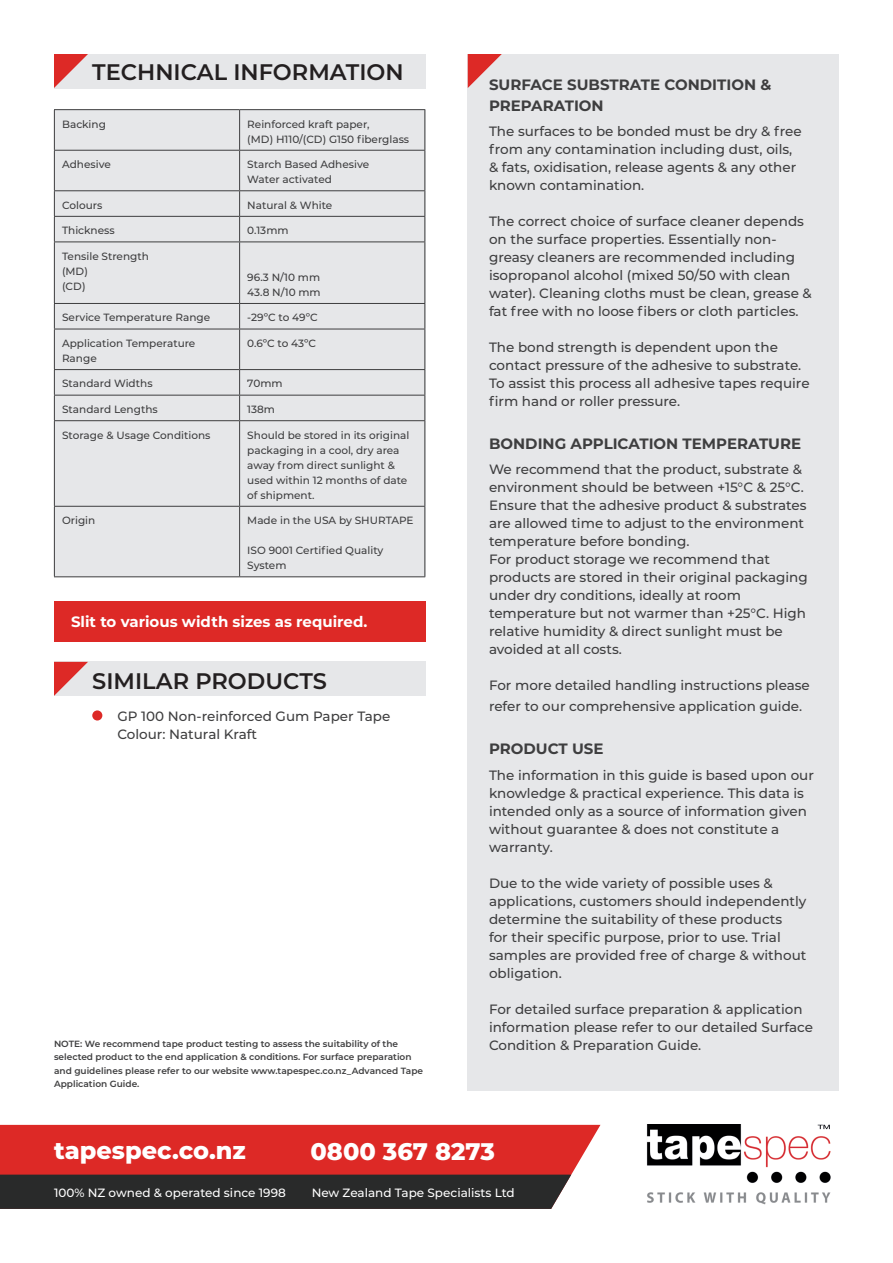
<style>
.page{position:relative;width:893px;height:1263px;background:#fff}
.page>*{position:absolute;margin:0;border:0;box-sizing:border-box;transform-origin:0 0}
.t1{font:800 24px "Montserrat";color:#fff}
.t2{font:600 22.5px "Montserrat";color:#231f20}
.t3{font:700 15px "Montserrat";color:#3e3e3f}
.t4{font:700 15px "Montserrat";color:#fff}
.t5{font:500 13.5px/18px "Montserrat";color:#3e3e3f}
.t6{font:500 12px "Montserrat";color:#fff}
.t7{font:500 10.5px/15px "Montserrat";color:#3e3e3f}
.t8{font:600 9px/13.5px "Montserrat";color:#3e3e3f}
</style>
<div class="page">
<div style="left:54px;top:54px;width:371px;height:34px;background:#e6e7e9"></div>
<svg style="left:54px;top:54px;width:34px;height:34px"></svg>
<img style="left:647px;top:1125px;width:184px;height:80px">
<div style="left:55px;top:110px;width:369px;height:466px;background:#e6e7e9"></div>
<hr style="left:54px;top:109px;width:186px;height:1px;background:#3e3e3f">
<hr style="left:54px;top:110px;width:1px;height:40px;background:#3e3e3f">
<hr style="left:240px;top:109px;width:185px;height:1px;background:#3e3e3f">
<hr style="left:239px;top:110px;width:1px;height:40px;background:#3e3e3f">
<hr style="left:424px;top:110px;width:1px;height:40px;background:#3e3e3f">
<hr style="left:54px;top:150px;width:186px;height:1px;background:#3e3e3f">
<hr style="left:54px;top:151px;width:1px;height:39px;background:#3e3e3f">
<hr style="left:240px;top:150px;width:185px;height:1px;background:#3e3e3f">
<hr style="left:239px;top:151px;width:1px;height:39px;background:#3e3e3f">
<hr style="left:424px;top:151px;width:1px;height:39px;background:#3e3e3f">
<hr style="left:54px;top:190px;width:186px;height:1px;background:#3e3e3f">
<hr style="left:240px;top:190px;width:185px;height:1px;background:#3e3e3f">
<hr style="left:54px;top:216px;width:186px;height:1px;background:#3e3e3f">
<svg style="left:54px;top:191px;width:1px;height:50px"></svg>
<hr style="left:240px;top:216px;width:185px;height:1px;background:#3e3e3f">
<svg style="left:239px;top:191px;width:1px;height:50px"></svg>
<svg style="left:424px;top:191px;width:1px;height:50px"></svg>
<hr style="left:54px;top:241px;width:186px;height:1px;background:#3e3e3f">
<hr style="left:54px;top:242px;width:1px;height:61px;background:#3e3e3f">
<hr style="left:240px;top:241px;width:185px;height:1px;background:#3e3e3f">
<hr style="left:239px;top:242px;width:1px;height:61px;background:#3e3e3f">
<hr style="left:424px;top:242px;width:1px;height:61px;background:#3e3e3f">
<hr style="left:54px;top:303px;width:186px;height:1px;background:#3e3e3f">
<svg style="left:54px;top:304px;width:1px;height:25px"></svg>
<hr style="left:240px;top:303px;width:185px;height:1px;background:#3e3e3f">
<svg style="left:239px;top:304px;width:1px;height:25px"></svg>
<svg style="left:424px;top:304px;width:1px;height:25px"></svg>
<hr style="left:54px;top:329px;width:186px;height:1px;background:#3e3e3f">
<hr style="left:54px;top:329px;width:1px;height:40px;background:#3e3e3f">
<hr style="left:240px;top:329px;width:185px;height:1px;background:#3e3e3f">
<hr style="left:239px;top:329px;width:1px;height:40px;background:#3e3e3f">
<hr style="left:424px;top:329px;width:1px;height:40px;background:#3e3e3f">
<hr style="left:54px;top:369px;width:186px;height:1px;background:#3e3e3f">
<hr style="left:240px;top:369px;width:185px;height:1px;background:#3e3e3f">
<hr style="left:54px;top:395px;width:186px;height:1px;background:#3e3e3f">
<svg style="left:54px;top:370px;width:1px;height:50px"></svg>
<hr style="left:240px;top:395px;width:185px;height:1px;background:#3e3e3f">
<svg style="left:239px;top:370px;width:1px;height:50px"></svg>
<svg style="left:424px;top:370px;width:1px;height:50px"></svg>
<hr style="left:54px;top:420px;width:186px;height:1px;background:#3e3e3f">
<hr style="left:54px;top:421px;width:1px;height:85px;background:#3e3e3f">
<hr style="left:240px;top:420px;width:185px;height:1px;background:#3e3e3f">
<hr style="left:239px;top:421px;width:1px;height:85px;background:#3e3e3f">
<hr style="left:424px;top:421px;width:1px;height:85px;background:#3e3e3f">
<hr style="left:54px;top:506px;width:186px;height:1px;background:#3e3e3f">
<hr style="left:54px;top:507px;width:1px;height:69px;background:#3e3e3f">
<hr style="left:240px;top:506px;width:185px;height:1px;background:#3e3e3f">
<hr style="left:239px;top:507px;width:1px;height:69px;background:#3e3e3f">
<hr style="left:424px;top:507px;width:1px;height:69px;background:#3e3e3f">
<hr style="left:54px;top:576px;width:186px;height:1px;background:#3e3e3f">
<hr style="left:240px;top:576px;width:185px;height:1px;background:#3e3e3f">
<div style="left:468px;top:54px;width:371px;height:1037px;background:#e6e7e9"></div>
<svg style="left:468px;top:54px;width:34px;height:34px"></svg>
<div style="left:0;top:1125px;width:600px;height:50px;background:#dd2926"></div>
<svg style="left:0;top:1174px;width:571px;height:35px;background:#302d2d"></svg>
<div style="left:54px;top:601px;width:371px;height:40px;background:#dd2926"></div>
<div style="left:54px;top:662px;width:371px;height:34px;background:#e6e7e9"></div>
<svg style="left:54px;top:662px;width:34px;height:34px"></svg>
<div style="left:92px;top:710px;width:10px;height:10px;background:#dd2926;border-radius:50%"></div>
<p class="t2" style="left:92px;top:56px;width:313px">TECHNICAL INFORMATION</p>
<p class="t7" style="left:62px;top:116px;width:45px">Backing</p>
<p class="t7" style="left:247px;top:116px;width:124px">Reinforced kraft paper,</p>
<p class="t7" style="left:247px;top:131px;width:163px">(MD) H110/(CD) G150 fiberglass</p>
<p class="t7" style="left:62px;top:156px;width:50px">Adhesive</p>
<p class="t7" style="left:247px;top:156px;width:123px">Starch Based Adhesive</p>
<p class="t7" style="left:247px;top:171px;width:86px">Water activated</p>
<p class="t7" style="left:62px;top:197px;width:42px">Colours</p>
<p class="t7" style="left:247px;top:197px;width:87px">Natural &amp; White</p>
<p class="t7" style="left:62px;top:223px;width:54px">Thickness</p>
<p class="t7" style="left:247px;top:223px;width:43px">0.13mm</p>
<p class="t7" style="left:62px;top:248px;width:88px">Tensile Strength</p>
<p class="t7" style="left:62px;top:263px;width:27px">(MD)</p>
<p class="t7" style="left:62px;top:278px;width:25px">(CD)</p>
<p class="t7" style="left:247px;top:269px;width:74px">96.3 N/10 mm</p>
<p class="t7" style="left:247px;top:284px;width:75px">43.8 N/10 mm</p>
<p class="t7" style="left:62px;top:310px;width:150px">Service Temperature Range</p>
<p class="t7" style="left:247px;top:310px;width:72px">-29ºC to 49ºC</p>
<p class="t7" style="left:62px;top:335px;width:135px">Application Temperature<br>Range</p>
<p class="t7" style="left:247px;top:335px;width:70px">0.6ºC to 43ºC</p>
<p class="t7" style="left:62px;top:376px;width:92px">Standard Widths</p>
<p class="t7" style="left:247px;top:376px;width:37px">70mm</p>
<p class="t7" style="left:62px;top:401px;width:97px">Standard Lengths</p>
<p class="t7" style="left:247px;top:401px;width:29px">138m</p>
<p class="t7" style="left:62px;top:427px;width:150px">Storage &amp; Usage Conditions</p>
<p class="t7" style="left:247px;top:427px;width:164px">Should be stored in its original packaging in a cool, dry area away from direct sunlight &amp; used within 12 months of date of shipment.</p>
<p class="t7" style="left:62px;top:512px;width:35px">Origin</p>
<p class="t7" style="left:247px;top:512px;width:168px">Made in the USA by SHURTAPE</p>
<p class="t7" style="left:247px;top:542px;width:138px">ISO 9001 Certified Quality<br>System</p>
<p class="t4" style="left:71px;top:610px;width:298px">Slit to various width sizes as required.</p>
<p class="t2" style="left:92px;top:665px;width:236px">SIMILAR PRODUCTS</p>
<p class="t5" style="left:117px;top:707px;width:275px">GP 100 Non-reinforced Gum Paper Tape</p>
<p class="t5" style="left:117px;top:725px;width:141px">Colour: Natural Kraft</p>
<p class="t8" style="left:54px;top:1036px;width:371px">NOTE: We recommend tape product testing to assess the suitability of the selected product to the end application &amp; conditions. For surface preparation and guidelines please refer to our website www.tapespec.co.nz_Advanced Tape Application Guide.</p>
<p class="t3" style="left:489px;top:74px;width:284px">SURFACE SUBSTRATE CONDITION &amp;</p>
<p class="t3" style="left:489px;top:95px;width:116px">PREPARATION</p>
<p class="t5" style="left:489px;top:122px;width:314px">The surfaces to be bonded must be dry &amp; free from any contamination including dust, oils, &amp; fats, oxidisation, release agents &amp; any other known contamination.</p>
<p class="t5" style="left:489px;top:212px;width:324px">The correct choice of surface cleaner depends on the surface properties. Essentially non&shy;greasy cleaners are recommended including isopropanol alcohol (mixed 50/50 with clean water). Cleaning cloths must be clean, grease &amp; fat free with no loose fibers or cloth particles.</p>
<p class="t5" style="left:489px;top:338px;width:322px">The bond strength is dependent upon the contact pressure of the adhesive to substrate.<br>To assist this process all adhesive tapes require firm hand or roller pressure.</p>
<p class="t3" style="left:489px;top:433px;width:314px">BONDING APPLICATION TEMPERATURE</p>
<p class="t5" style="left:489px;top:460px;width:315px">We recommend that the product, substrate &amp;</p>
<p class="t5" style="left:489px;top:478px;width:316px">environment should be between +15°C &amp; 25°C.</p>
<p class="t5" style="left:489px;top:496px;width:319px">Ensure that the adhesive product &amp; substrates are allowed time to adjust to the environment</p>
<p class="t5" style="left:489px;top:532px;width:202px">temperature before bonding.</p>
<p class="t5" style="left:489px;top:550px;width:320px">For product storage we recommend that products are stored in their original packaging under dry conditions, ideally at room temperature but not warmer than +25°C. High relative humidity &amp; direct sunlight must be avoided at all costs.</p>
<p class="t5" style="left:489px;top:675px;width:322px;line-height:21px">For more detailed handling instructions please refer to our comprehensive application guide.</p>
<p class="t3" style="left:489px;top:738px;width:116px">PRODUCT USE</p>
<p class="t5" style="left:489px;top:765px;width:326px">The information in this guide is based upon our knowledge &amp; practical experience. This data is intended only as a source of information given without guarantee &amp; does not constitute a warranty.</p>
<p class="t5" style="left:489px;top:873px;width:319px">Due to the wide variety of possible uses &amp; applications, customers should independently determine the suitability of these products<br>for their specific purpose, prior to use. Trial samples are provided free of charge &amp; without obligation.</p>
<p class="t5" style="left:489px;top:999px;width:326px">For detailed surface preparation &amp; application information please refer to our detailed Surface</p>
<p class="t5" style="left:489px;top:1035px;width:214px">Condition &amp; Preparation Guide.</p>
<p class="t1" style="left:54px;top:1132px;width:193px">tapespec.co.nz</p>
<p class="t1" style="left:310px;top:1134px;width:186px">0800 367 8273</p>
<p class="t6" style="left:54px;top:1184px;width:233px">100% NZ owned &amp; operated since 1998</p>
<p class="t6" style="left:312px;top:1184px;width:205px">New Zealand Tape Specialists Ltd</p>
</div>
